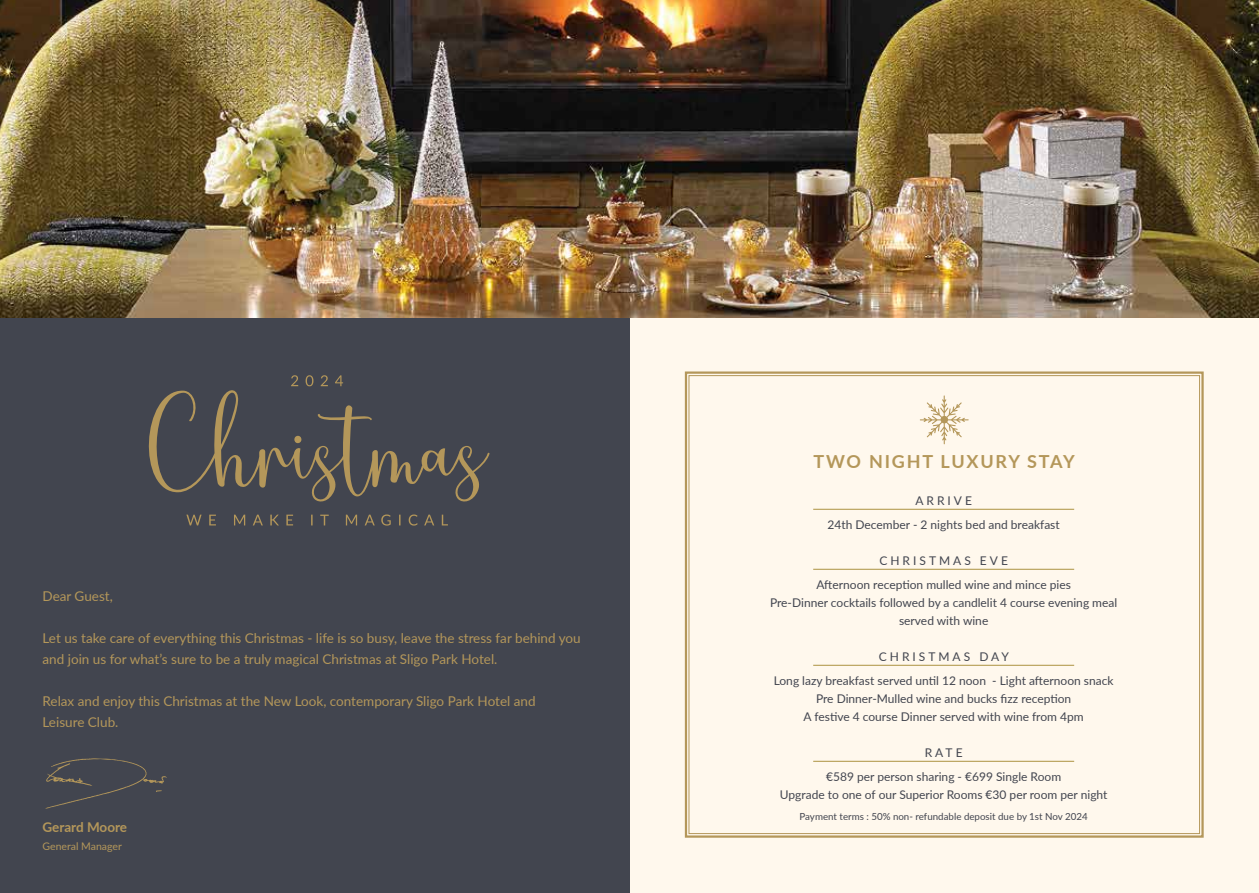
<style>
.page{position:relative;width:1259px;height:893px;background:#fff}
.page>*{position:absolute;margin:0;border:0;box-sizing:border-box;transform-origin:0 0}
.t1{font:700 18px "Lato";letter-spacing:.1em;color:#b4975a}
.t2{font:13.5px/21px "Lato";color:#b4975a}
.t3{font:700 13.5px "Lato";letter-spacing:-.005em;color:#b4975a}
.t4{font:12px/24px "Lato";color:#42454f;text-align:center}
.t5{font:10.5px "Lato";color:#b4975a}
.t6{font:9.75px "Lato";color:#42454f}
</style>
<div class="page">
<div style="left:629px;top:318px;width:630px;height:575px;background:#fff8ed"></div>
<svg style="left:684px;top:371px;width:520px;height:467px"></svg>
<svg style="left:920px;top:395px;width:48px;height:49px"></svg>
<hr style="left:813px;top:509px;width:261px;height:1px;background:#ac9241">
<hr style="left:813px;top:569px;width:261px;height:1px;background:#ac9241">
<hr style="left:813px;top:665px;width:261px;height:1px;background:#ac9241">
<hr style="left:813px;top:761px;width:261px;height:1px;background:#ac9241">
<div style="left:0;top:318px;width:629px;height:575px;background:#42454f"></div>
<svg style="left:45px;top:758px;width:122px;height:51px"></svg>
<img style="left:0;top:0;width:1259px;height:318px">
<svg style="left:186px;top:514px;width:262px;height:12px"></svg>
<svg style="left:148px;top:375px;width:342px;height:127px"></svg>
<p class="t2" style="left:43px;top:585px;width:72px">Dear Guest,</p>
<p class="t2" style="left:43px;top:627px;width:540px">Let us take care of everything this Christmas - life is so busy, leave the stress far behind you and join us for what’s sure to be a truly magical Christmas at Sligo Park Hotel.</p>
<p class="t2" style="left:43px;top:690px;width:494px">Relax and enjoy this Christmas at the New Look, contemporary Sligo Park Hotel and<br>Leisure Club.</p>
<p class="t3" style="left:43px;top:817px;width:86px">Gerard Moore</p>
<p class="t5" style="left:43px;top:838px;width:81px">General Manager</p>
<h1 class="t1" style="left:813px;top:448px;width:263px">TWO NIGHT LUXURY STAY</h1>
<p class="t4" style="left:827px;top:488px;width:234px">ARRIVE<br>24th December - 2 nights bed and breakfast</p>
<p class="t4" style="left:816px;top:548px;width:256px">CHRISTMAS EVE<br>Afternoon reception mulled wine and mince pies</p>
<p class="t4" style="left:770px;top:593px;width:349px;line-height:18px">Pre-Dinner cocktails followed by a candlelit 4 course evening meal served with wine</p>
<p class="t4" style="left:774px;top:644px;width:341px">CHRISTMAS DAY<br>Long lazy breakfast served until 12 noon - Light afternoon snack</p>
<p class="t4" style="left:803px;top:689px;width:282px;line-height:18px">Pre Dinner-Mulled wine and bucks fizz reception<br>A festive 4 course Dinner served with wine from 4pm</p>
<p class="t4" style="left:826px;top:740px;width:236px">RATE<br>€589 per person sharing - €699 Single Room</p>
<p class="t4" style="left:780px;top:782px;width:329px">Upgrade to one of our Superior Rooms €30 per room per night</p>
<p class="t6" style="left:799px;top:809px;width:290px">Payment terms : 50% non- refundable deposit due by 1st Nov 2024</p>
</div>
